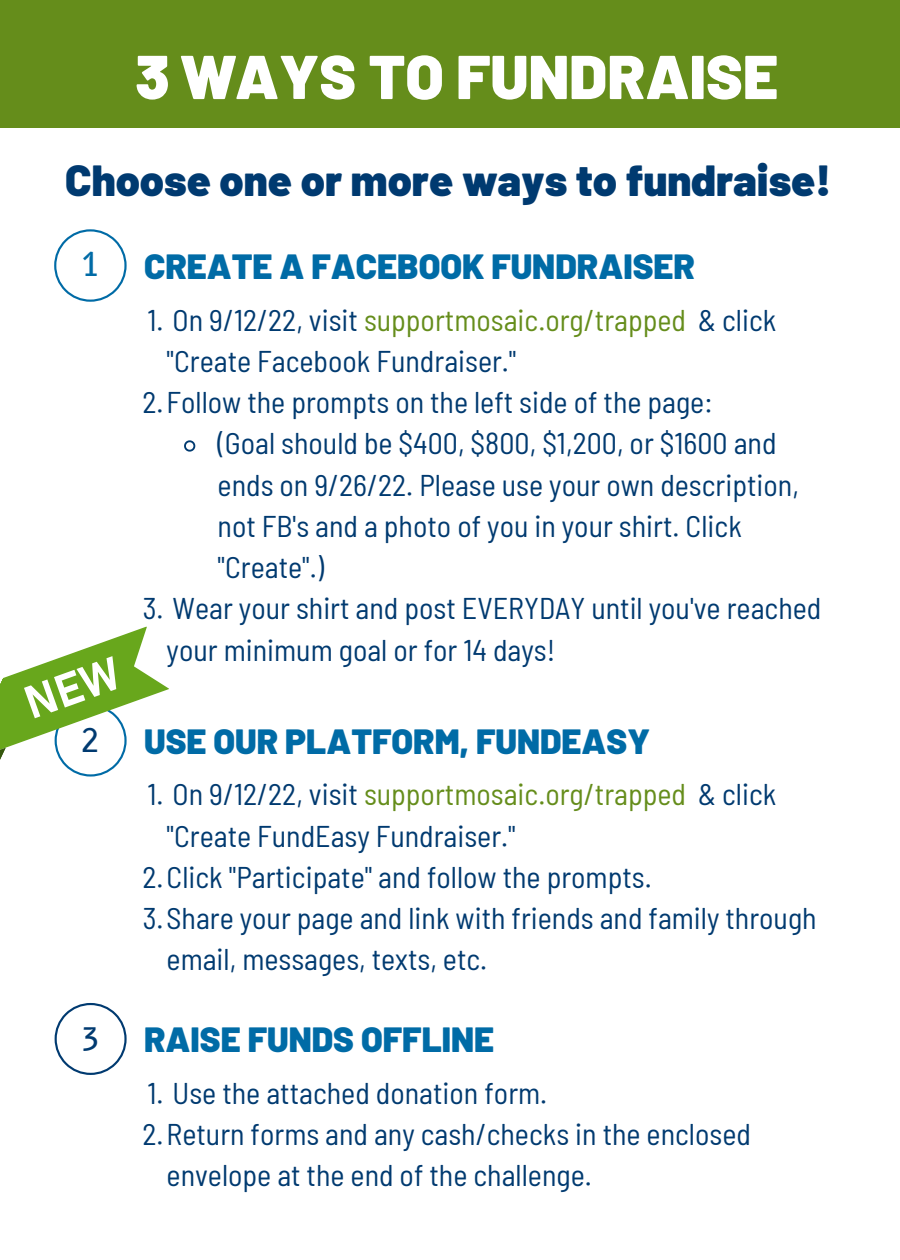
<style>
.page{position:relative;width:900px;height:1260px;background:#fff}
.page>*{position:absolute;margin:0;border:0;box-sizing:border-box;transform-origin:0 0}
.t1{font:900 61.75px "Barlow";color:#fff}
.t2{font:900 43.5px "Barlow";color:#003a70}
.t3{font:900 35px "Barlow";color:#006ba6}
.t4{font:31.75px "B612";color:#003a70}
.t5{font:31.75px "B612";color:#006ba6}
.t6{font:semi-condensed 30px/41.2px "Barlow";color:#003a70}
.t7{font:semi-condensed 30px "Barlow";color:#658d1b}
.s1{color:#003a70}
</style>
<div class="page">
<div style="left:0;top:0;width:900px;height:128px;background:#658d1b"></div>
<svg style="left:54px;top:229px;width:73px;height:73px"></svg>
<svg style="left:0;top:626px;width:169px;height:122px"></svg>
<svg style="left:0;top:734px;width:6px;height:26px"></svg>
<svg style="left:14px;top:645px;width:114px;height:132px"></svg>
<svg style="left:55px;top:1003px;width:72px;height:72px"></svg>
<svg style="left:184px;top:440px;width:12px;height:12px"></svg>
<h1 class="t1" style="left:135px;top:37px;width:644px">3 WAYS TO FUNDRAISE</h1>
<h2 class="t2" style="left:65px;top:152px;width:767px">Choose one or more ways to fundraise!</h2>
<p class="t5" style="left:80px;top:245px;width:22px">1</p>
<p class="t3" style="left:144px;top:244px;width:552px">CREATE A FACEBOOK FUNDRAISER</p>
<p class="t7" style="left:148px;top:301px;width:630px"><span class="s1">1. On 9/12/22, visit</span> supportmosaic.org/trapped <span class="s1">&amp; click</span></p>
<p class="t6" style="left:167px;top:339px;width:351px">"Create Facebook Fundraiser."</p>
<p class="t6" style="left:143px;top:381px;width:572px">2.Follow the prompts on the left side of the page:</p>
<p class="t6" style="left:218px;top:422px;width:560px">(Goal should be $400, $800, $1,200, or $1600 and</p>
<p class="t6" style="left:218px;top:463px;width:583px">ends on 9/26/22. Please use your own description,</p>
<p class="t6" style="left:218px;top:504px;width:526px">not FB's and a photo of you in your shirt. Click</p>
<p class="t6" style="left:218px;top:546px;width:108px">"Create".)</p>
<p class="t6" style="left:167px;top:587px;width:656px;text-indent:-24px">3. Wear your shirt and post EVERYDAY until you've reached your minimum goal or for 14 days!</p>
<p class="t4" style="left:80px;top:721px;width:22px">2</p>
<p class="t3" style="left:144px;top:719px;width:508px">USE OUR PLATFORM, FUNDEASY</p>
<p class="t7" style="left:148px;top:775px;width:630px"><span class="s1">1. On 9/12/22, visit</span> supportmosaic.org/trapped <span class="s1">&amp; click</span></p>
<p class="t6" style="left:167px;top:814px;width:351px">"Create FundEasy Fundraiser."</p>
<p class="t6" style="left:143px;top:855px;width:511px">2.Click "Participate" and follow the prompts.</p>
<p class="t6" style="left:143px;top:896px;width:675px">3.Share your page and link with friends and family through</p>
<p class="t6" style="left:167px;top:938px;width:322px">email, messages, texts, etc.</p>
<p class="t4" style="left:80px;top:1020px;width:22px">3</p>
<p class="t3" style="left:144px;top:1017px;width:351px">RAISE FUNDS OFFLINE</p>
<p class="t6" style="left:148px;top:1071px;width:401px">1. Use the attached donation form.</p>
<p class="t6" style="left:143px;top:1112px;width:610px">2.Return forms and any cash/checks in the enclosed</p>
<p class="t6" style="left:167px;top:1154px;width:427px">envelope at the end of the challenge.</p>
</div>
